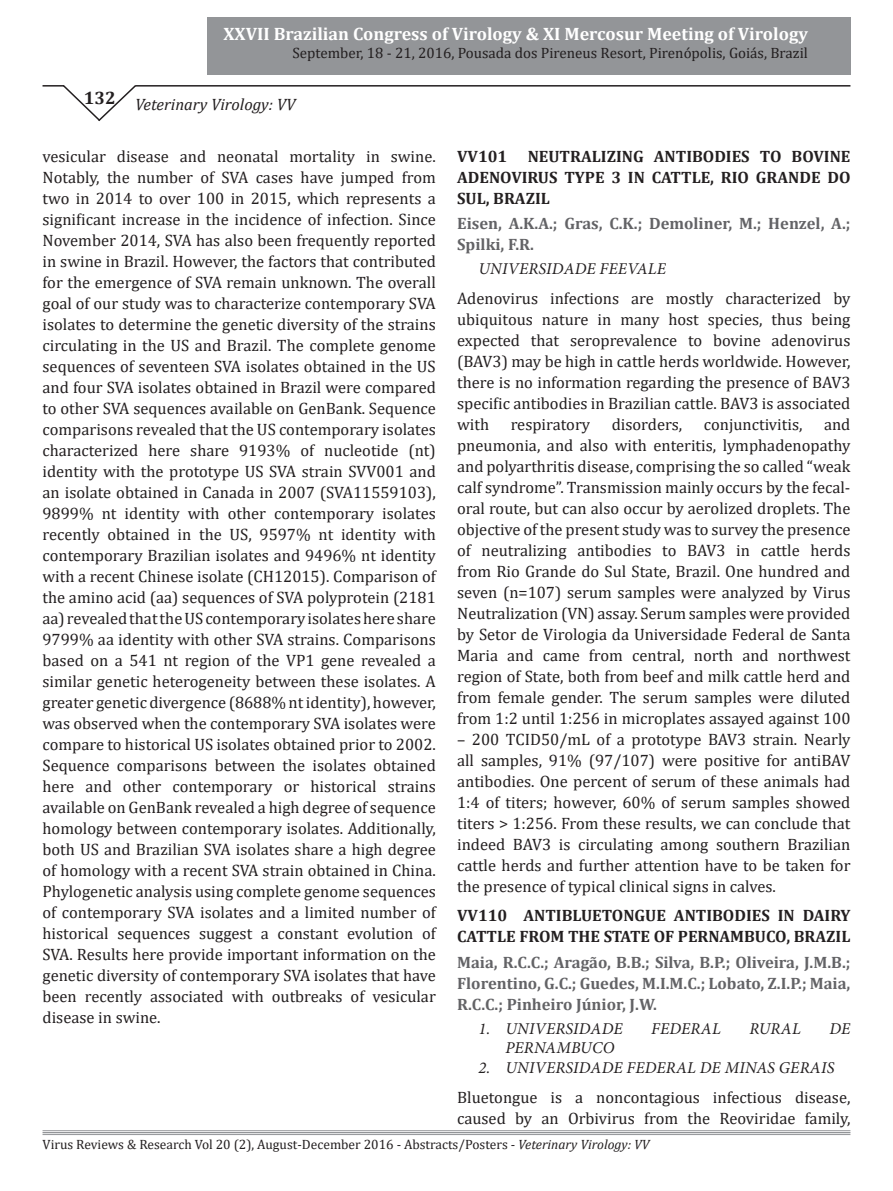
<style>
.page{position:relative;width:893px;height:1191px;background:#fff}
.page>*{position:absolute;margin:0;border:0;box-sizing:border-box;transform-origin:0 0}
.t1{font:700 18px "Cambria";color:#fff}
.t2{font:700 18px "Cambria";color:#231f20}
.Corpo{font:16.5px/21px "Cambria";color:#231f20;text-align:justify}
.Autores{font:700 16.5px/21px "Cambria";color:#636366}
.Título{font:700 16.5px/21px "Cambria";color:#231f20;text-align:justify}
.Instituições{font:italic 16.5px "Minion Pro";letter-spacing:.01em;color:#231f20}
.t3{font:italic 16.5px "Cambria";color:#231f20}
.t4{font:15px "Cambria";color:#231f20}
.t5{font:13.5px "Cambria";color:#231f20}
.s1{font-style:italic}
</style>
<div class="page">
<div style="left:207px;top:17px;width:643px;height:58px;background:#939598"></div>
<hr style="left:135px;top:85px;width:715px;height:2px;background:#231f20">
<hr style="left:43px;top:85px;width:21px;height:2px;background:#231f20">
<svg style="left:61px;top:85px;width:77px;height:37px"></svg>
<hr style="left:43px;top:1130px;width:807px;height:1px;background:#939598">
<hr style="left:43px;top:1132px;width:807px;height:1px;background:#939598">
<hr style="left:43px;top:1134px;width:807px;height:1px;background:#939598">
<p class="t2" style="left:84px;top:86px;width:33px">132</p>
<p class="t1" style="left:223px;top:21px;width:586px">XXVII Brazilian Congress of Virology &amp; XI Mercosur Meeting of Virology</p>
<p class="t4" style="left:292px;top:44px;width:517px">September, 18 - 21, 2016, Pousada dos Pireneus Resort, Pirenópolis, Goiás, Brazil</p>
<p class="t3" style="left:135px;top:93px;width:162px">Veterinary Virology: VV</p>
<p class="Corpo" style="left:43px;top:145px;width:395px">vesicular disease and neonatal mortality in swine.<br>Notably, the number of SVA cases have jumped from two in 2014 to over 100 in 2015, which represents a significant increase in the incidence of infection. Since November 2014, SVA has also been frequently reported in swine in Brazil. However, the factors that contributed for the emergence of SVA remain unknown. The overall goal of our study was to characterize contemporary SVA isolates to determine the genetic diversity of the strains circulating in the US and Brazil. The complete genome sequences of seventeen SVA isolates obtained in the US and four SVA isolates obtained in Brazil were compared to other SVA sequences available on GenBank. Sequence comparisons revealed that the US contemporary isolates characterized here share 9193% of nucleotide (nt) identity with the prototype US SVA strain SVV001 and an isolate obtained in Canada in 2007 (SVA11559103), 9899% nt identity with other contemporary isolates recently obtained in the US, 9597% nt identity with contemporary Brazilian isolates and 9496% nt identity with a recent Chinese isolate (CH12015). Comparison of the amino acid (aa) sequences of SVA polyprotein (2181 aa) revealed that the US contemporary isolates here share 9799% aa identity with other SVA strains. Comparisons based on a 541 nt region of the VP1 gene revealed a similar genetic heterogeneity between these isolates. A greater genetic divergence (8688% nt identity), however, was observed when the contemporary SVA isolates were compare to historical US isolates obtained prior to 2002.<br>Sequence comparisons between the isolates obtained here and other contemporary or historical strains available on GenBank revealed a high degree of sequence homology between contemporary isolates. Additionally, both US and Brazilian SVA isolates share a high degree of homology with a recent SVA strain obtained in China.<br>Phylogenetic analysis using complete genome sequences of contemporary SVA isolates and a limited number of historical sequences suggest a constant evolution of SVA. Results here provide important information on the genetic diversity of contemporary SVA isolates that have been recently associated with outbreaks of vesicular disease in swine.</p>
<p class="Título" style="left:457px;top:145px;width:395px">VV101 NEUTRALIZING ANTIBODIES TO BOVINE ADENOVIRUS TYPE 3 IN CATTLE, RIO GRANDE DO SUL, BRAZIL</p>
<p class="Autores" style="left:457px;top:212px;width:395px">Eisen, A.K.A.; Gras, C.K.; Demoliner, M.; Henzel, A.;<br>Spilki, F.R.</p>
<p class="Instituições" style="left:478px;top:257px;width:189px">UNIVERSIDADE FEEVALE</p>
<p class="Corpo" style="left:457px;top:287px;width:395px">Adenovirus infections are mostly characterized by ubiquitous nature in many host species, thus being expected that seroprevalence to bovine adenovirus (BAV3) may be high in cattle herds worldwide. However, there is no information regarding the presence of BAV3 specific antibodies in Brazilian cattle. BAV3 is associated with</p>
<p class="Corpo" style="left:457px;top:413px;width:395px;text-indent:367px">and pneumonia, and also with enteritis, lymphadenopathy and polyarthritis disease, comprising the so called “weak calf syndrome”. Transmission mainly occurs by the fecal&shy;oral route, but can also occur by aerolized droplets. The objective of the present study was to survey the presence of neutralizing antibodies to BAV3 in cattle herds from Rio Grande do Sul State, Brazil. One hundred and seven (n=107) serum samples were analyzed by Virus Neutralization (VN) assay. Serum samples were provided by Setor de Virologia da Universidade Federal de Santa Maria and came from central, north and northwest region of State, both from beef and milk cattle herd and from female gender. The serum samples were diluted from 1:2 until 1:256 in microplates assayed against 100</p>
<p class="Corpo" style="left:457px;top:728px;width:395px">– 200 TCID50/mL of a prototype BAV3 strain. Nearly all samples, 91% (97/107) were positive for antiBAV antibodies. One percent of serum of these animals had 1:4 of titers; however, 60% of serum samples showed titers &gt; 1:256. From these results, we can conclude that indeed BAV3 is circulating among southern Brazilian cattle herds and further attention have to be taken for the presence of typical clinical signs in calves.</p>
<p class="Título" style="left:457px;top:904px;width:395px">VV110 ANTIBLUETONGUE ANTIBODIES IN DAIRY<br>CATTLE FROM THE STATE OF PERNAMBUCO, BRAZIL</p>
<p class="Autores" style="left:457px;top:951px;width:395px;text-align:justify">Maia, R.C.C.; Aragão, B.B.; Silva, B.P.; Oliveira, J.M.B.; Florentino, G.C.; Guedes, M.I.M.C.; Lobato, Z.I.P.; Maia, R.C.C.; Pinheiro Júnior, J.W.</p>
<p class="Instituições" style="left:478px;top:1017px;width:146px">1. UNIVERSIDADE</p>
<p class="Instituições" style="left:651px;top:1017px;width:71px">FEDERAL</p>
<p class="Instituições" style="left:749px;top:1017px;width:53px">RURAL</p>
<p class="Instituições" style="left:829px;top:1017px;width:22px">DE</p>
<p class="Instituições" style="left:505px;top:1037px;width:111px">PERNAMBUCO</p>
<p class="Instituições" style="left:478px;top:1056px;width:358px">2. UNIVERSIDADE FEDERAL DE MINAS GERAIS</p>
<p class="Corpo" style="left:457px;top:1086px;width:395px">Bluetongue is a noncontagious infectious disease, caused by an Orbivirus from the Reoviridae family,</p>
<p class="Corpo" style="left:511px;top:413px;width:81px">respiratory</p>
<p class="Corpo" style="left:612px;top:413px;width:72px">disorders,</p>
<p class="Corpo" style="left:704px;top:413px;width:100px">conjunctivitis,</p>
<p class="t5" style="left:43px;top:1136px;width:609px">Virus Reviews &amp; Research Vol 20 (2), August-December 2016 - Abstracts/Posters - <span class="s1">Veterinary Virology: VV</span></p>
</div>
